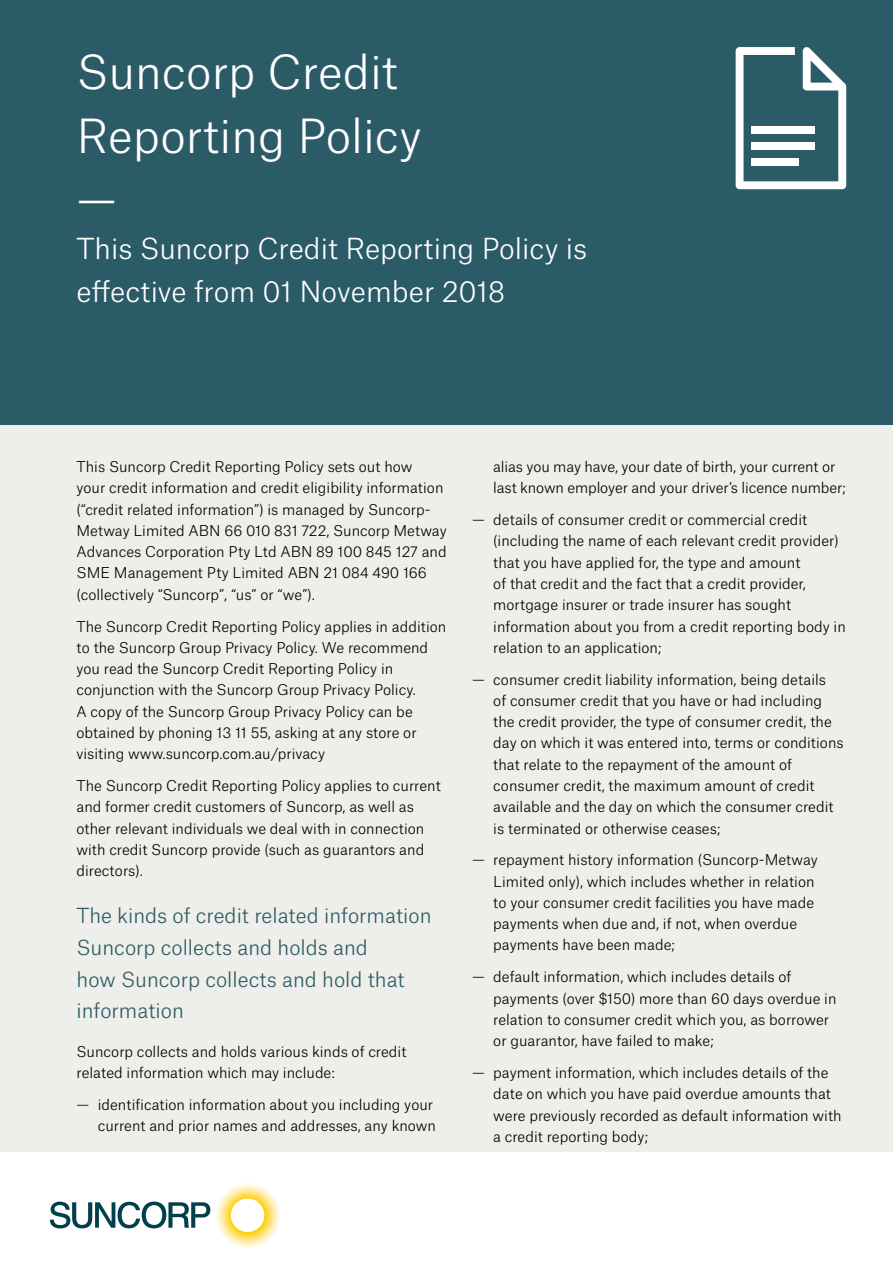
<style>
.page{position:relative;width:893px;height:1263px;background:#fff}
.page>*{position:absolute;margin:0;border:0;box-sizing:border-box;transform-origin:0 0}
.t1{font:300 45px/63.8px "Atlas Grotesk";color:#fff}
.t2{font:300 27.75px/42.5px "Atlas Grotesk";color:#fff}
.t3{font:300 19.8px/32px "Atlas Grotesk";color:#2b5b66}
.t4{font:300 14.25px/21.3px "Atlas Grotesk";color:#000}
</style>
<div class="page">
<div style="left:0;top:0;width:893px;height:425px;background:#2b5b66"></div>
<svg style="left:736px;top:47px;width:110px;height:142px"></svg>
<div style="left:0;top:425px;width:893px;height:727px;background:#eeeeea"></div>
<svg style="left:50px;top:1184px;width:230px;height:64px"></svg>
<h1 class="t1" style="left:77px;top:36px;width:347px">Suncorp Credit<br>Reporting Policy —</h1>
<h2 class="t2" style="left:77px;top:225px;width:512px">This Suncorp Credit Reporting Policy is effective from 01 November 2018</h2>
<p class="t4" style="left:77px;top:455px;width:372px">This Suncorp Credit Reporting Policy sets out how<br>your credit information and credit eligibility information (“credit related information”) is managed by Suncorp-Metway Limited ABN 66 010 831 722, Suncorp Metway Advances Corporation Pty Ltd ABN 89 100 845 127 and SME Management Pty Limited ABN 21 084 490 166 (collectively “Suncorp”, “us” or “we”).</p>
<p class="t4" style="left:77px;top:614px;width:371px">The Suncorp Credit Reporting Policy applies in addition to the Suncorp Group Privacy Policy. We recommend you read the Suncorp Credit Reporting Policy in conjunction with the Suncorp Group Privacy Policy.<br>A copy of the Suncorp Group Privacy Policy can be obtained by phoning 13 11 55, asking at any store or visiting www.suncorp.com.au/privacy</p>
<p class="t4" style="left:77px;top:773px;width:366px">The Suncorp Credit Reporting Policy applies to current and former credit customers of Suncorp, as well as other relevant individuals we deal with in connection with credit Suncorp provide (such as guarantors and directors).</p>
<h3 class="t3" style="left:77px;top:897px;width:357px">The kinds of credit related information<br>Suncorp collects and holds and<br>how Suncorp collects and hold that information</h3>
<p class="t4" style="left:77px;top:1039px;width:331px">Suncorp collects and holds various kinds of credit related information which may include:</p>
<p class="t4" style="left:77px;top:1092px;width:361px;text-align:right">— identification information about you including your current and prior names and addresses, any known</p>
<p class="t4" style="left:493px;top:455px;width:354px">alias you may have, your date of birth, your current or last known employer and your driver’s licence number;</p>
<p class="t4" style="left:493px;top:508px;width:354px;text-indent:-21px">— details of consumer credit or commercial credit (including the name of each relevant credit provider) that you have applied for, the type and amount<br>of that credit and the fact that a credit provider, mortgage insurer or trade insurer has sought information about you from a credit reporting body in relation to an application;</p>
<p class="t4" style="left:493px;top:667px;width:352px;text-indent:-21px">— consumer credit liability information, being details<br>of consumer credit that you have or had including the credit provider, the type of consumer credit, the day on which it was entered into, terms or conditions that relate to the repayment of the amount of consumer credit, the maximum amount of credit available and the day on which the consumer credit is terminated or otherwise ceases;</p>
<p class="t4" style="left:493px;top:848px;width:326px;text-indent:-21px">— repayment history information (Suncorp-Metway Limited only), which includes whether in relation to your consumer credit facilities you have made payments when due and, if not, when overdue payments have been made;</p>
<p class="t4" style="left:493px;top:965px;width:345px;text-indent:-21px">— default information, which includes details of payments (over $150) more than 60 days overdue in relation to consumer credit which you, as borrower or guarantor, have failed to make;</p>
<p class="t4" style="left:493px;top:1060px;width:350px;text-indent:-21px">— payment information, which includes details of the date on which you have paid overdue amounts that were previously recorded as default information with a credit reporting body;</p>
</div>
